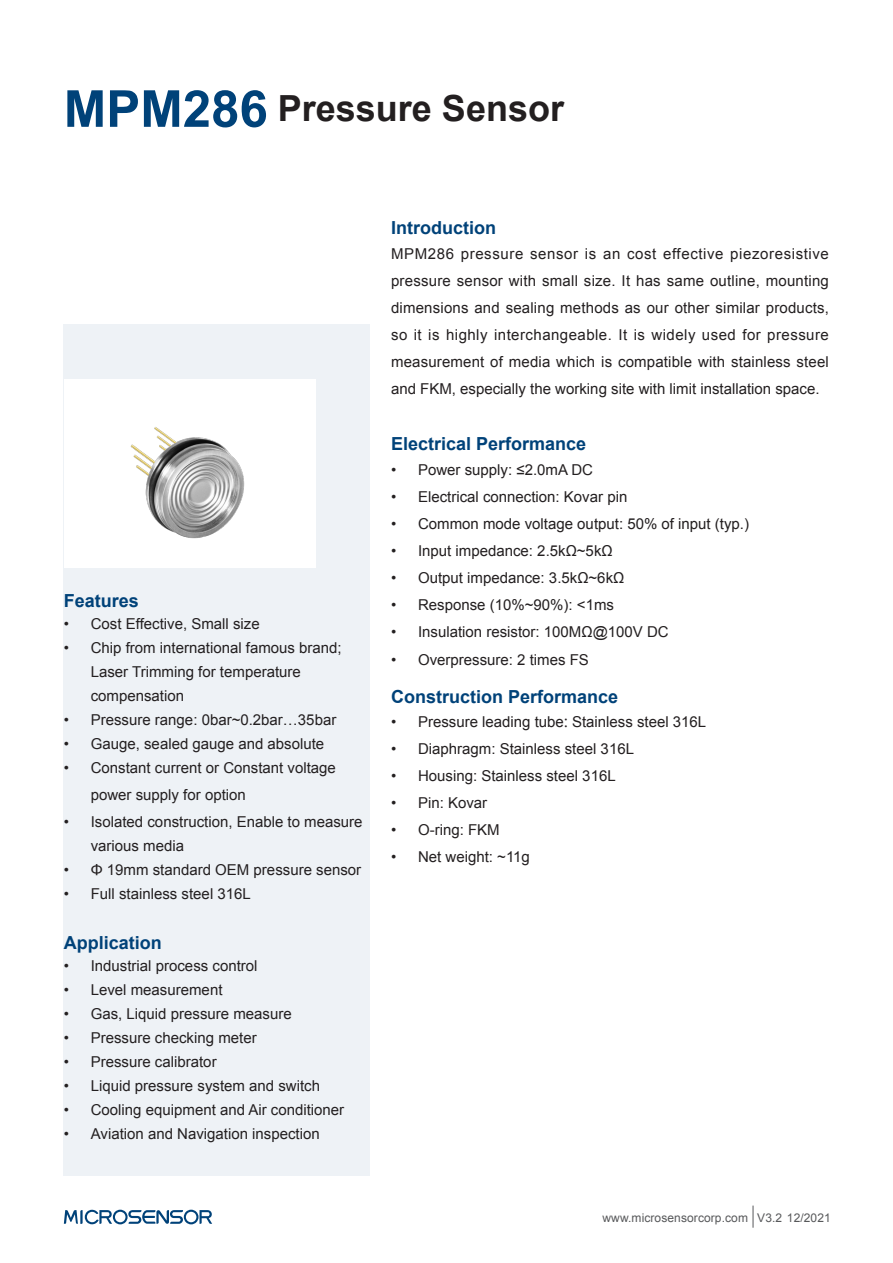
<style>
.page{position:relative;width:893px;height:1263px;background:#fff}
.page>*{position:absolute;margin:0;border:0;box-sizing:border-box;transform-origin:0 0}
.t1{font:700 36px "Arial";color:#231f20}
.t2{font:700 18px "Arial";color:#004279}
.t3{font:15px/27px "Arial";color:#231f20}
.t4{font:12px "Arial";letter-spacing:.01em;color:#57585a}
.s1{font-size:51px;color:#004279}
.s2{font-family:"Microsoft Ya Hei"}
</style>
<div class="page">
<svg style="left:753px;top:1205px;width:1px;height:23px"></svg>
<svg style="left:64px;top:1209px;width:148px;height:15px"></svg>
<div style="left:64px;top:324px;width:306px;height:851px;background:#eef2f6"></div>
<div style="left:64px;top:379px;width:252px;height:189px;background:#fff"></div>
<img style="left:130px;top:427px;width:115px;height:112px">
<p class="t1" style="left:64px;top:83px;width:502px"><span class="s1">MPM286</span> Pressure Sensor</p>
<p class="t2" style="left:64px;top:588px;width:77px">Features</p>
<p class="t3" style="left:64px;top:610px;width:197px">• Cost Effective, Small size</p>
<p class="t3" style="left:91px;top:635px;width:252px;line-height:24px;text-indent:-27px">• Chip from international famous brand;<br>Laser Trimming for temperature compensation</p>
<p class="t3" style="left:64px;top:706px;width:274px">• Pressure range: 0bar~0.2bar…35bar</p>
<p class="t3" style="left:64px;top:730px;width:262px">• Gauge, sealed gauge and absolute</p>
<p class="t3" style="left:91px;top:754px;width:247px;text-indent:-27px">• Constant current or Constant voltage power supply for option</p>
<p class="t3" style="left:91px;top:809px;width:273px;line-height:24px;text-indent:-27px">• Isolated construction, Enable to measure various media</p>
<p class="t3" style="left:64px;top:856px;width:299px">• Φ 19mm standard OEM pressure sensor</p>
<p class="t3" style="left:64px;top:880px;width:189px">• Full stainless steel 316L</p>
<p class="t2" style="left:64px;top:930px;width:100px">Application</p>
<p class="t3" style="left:64px;top:952px;width:195px">• Industrial process control</p>
<p class="t3" style="left:64px;top:976px;width:160px">• Level measurement</p>
<p class="t3" style="left:64px;top:1000px;width:229px">• Gas, Liquid pressure measure</p>
<p class="t3" style="left:64px;top:1024px;width:194px">• Pressure checking meter</p>
<p class="t3" style="left:64px;top:1048px;width:154px">• Pressure calibrator</p>
<p class="t3" style="left:64px;top:1072px;width:258px">• Liquid pressure system and switch</p>
<p class="t3" style="left:64px;top:1096px;width:282px">• Cooling equipment and Air conditioner</p>
<p class="t3" style="left:64px;top:1120px;width:258px">• Aviation and Navigation inspection</p>
<p class="t2" style="left:391px;top:215px;width:106px">Introduction</p>
<p class="t3" style="left:391px;top:240px;width:439px;text-align:justify">MPM286 pressure sensor is an cost effective piezoresistive pressure sensor with small size. It has same outline, mounting dimensions and sealing methods as our other similar products, so it is highly interchangeable. It is widely used for pressure measurement of media which is compatible with stainless steel and FKM, especially the working site with limit installation space.</p>
<p class="t2" style="left:391px;top:431px;width:197px">Electrical Performance</p>
<p class="t3" style="left:391px;top:456px;width:203px">• Power supply: ≤2.0mA DC</p>
<p class="t3" style="left:391px;top:483px;width:238px">• Electrical connection: Kovar pin</p>
<p class="t3" style="left:391px;top:510px;width:359px">• Common mode voltage output: 50% of input (typ.)</p>
<p class="t3" style="left:391px;top:537px;width:223px">• Input impedance: 2.5kΩ~5kΩ</p>
<p class="t3" style="left:391px;top:564px;width:235px">• Output impedance: 3.5kΩ~6kΩ</p>
<p class="t3" style="left:391px;top:591px;width:224px">• Response (10%~90%): &lt;1ms</p>
<p class="t3" style="left:391px;top:618px;width:279px">• Insulation resistor: 100MΩ@100V DC</p>
<p class="t3" style="left:391px;top:646px;width:199px">• Overpressure: 2 times FS</p>
<p class="t2" style="left:391px;top:683px;width:229px">Construction Performance</p>
<p class="t3" style="left:391px;top:708px;width:317px">• Pressure leading tube<span class="s2">:</span> Stainless steel 316L</p>
<p class="t3" style="left:391px;top:735px;width:244px">• Diaphragm: Stainless steel 316L</p>
<p class="t3" style="left:391px;top:762px;width:226px">• Housing: Stainless steel 316L</p>
<p class="t3" style="left:391px;top:789px;width:98px">• Pin: Kovar</p>
<p class="t3" style="left:391px;top:816px;width:110px">• O-ring: FKM</p>
<p class="t3" style="left:391px;top:843px;width:140px">• Net weight: ~11g</p>
<p class="t4" style="left:603px;top:1210px;width:230px">www.microsensorcorp.com V3.2 12/2021</p>
</div>
